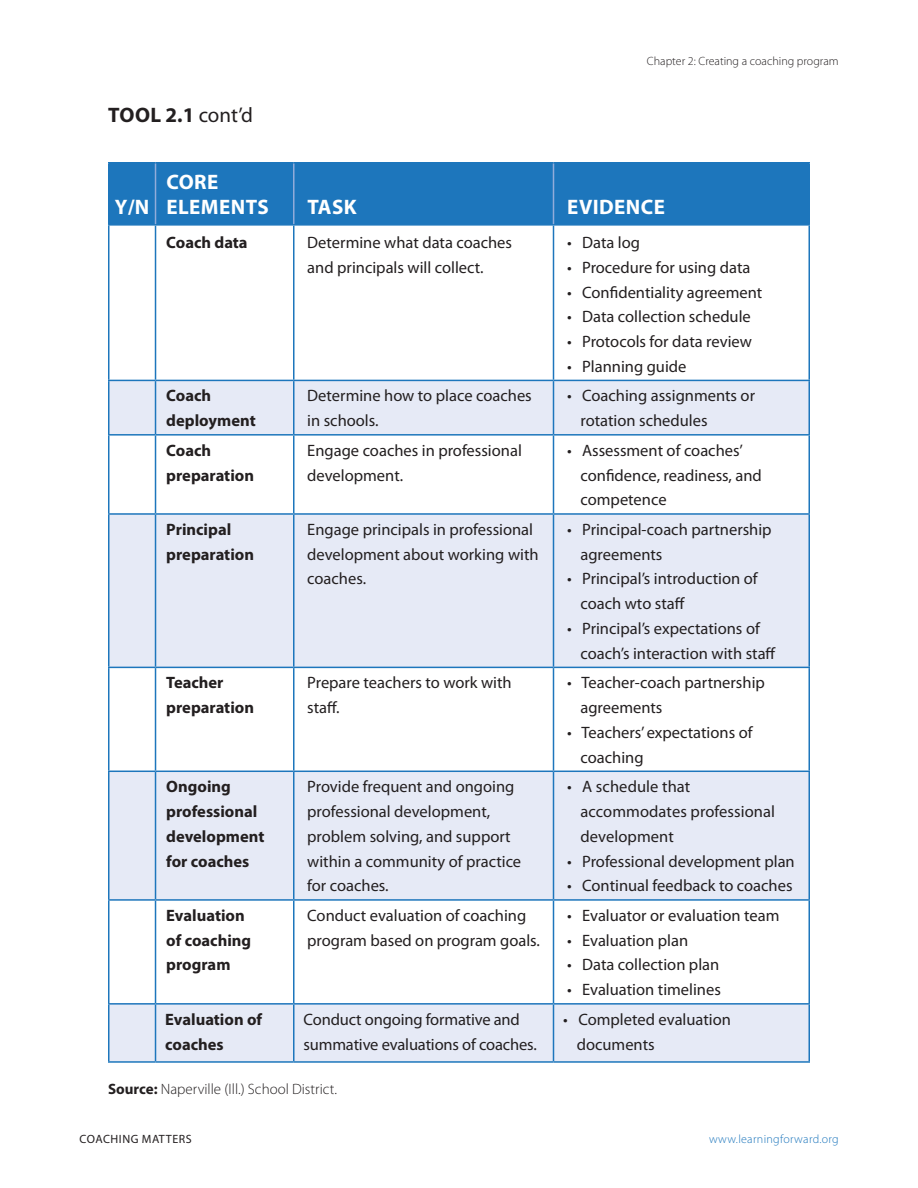
<style>
.page{position:relative;width:918px;height:1188px;background:#fff}
.page>*{position:absolute;margin:0;border:0;box-sizing:border-box;transform-origin:0 0}
.t1{font:700 21px/24.8px "Myriad Pro";letter-spacing:.02em;color:#fff}
.t2{font:700 21px "Myriad Pro";color:#231f20}
.t3{font:16.5px/24.8px "Myriad Pro";color:#231f20}
.t4{font:700 16.5px/24.8px "Myriad Pro";color:#231f20}
.t5{font:300 15px "Myriad Pro";color:#231f20}
.t6{font:300 12px "Myriad Pro";color:#231f20}
.t7{font:300 12px "Myriad Pro";letter-spacing:.025em;color:#1d76bc}
.t8{font:12px "Myriad Pro";letter-spacing:.045em;color:#231f20}
.s1{font-weight:400}
.s2{font-weight:700}
</style>
<div class="page">
<div style="left:110px;top:164px;width:698px;height:60px;background:#1d76bc"></div>
<svg style="left:110px;top:381px;width:698px;height:680px;fill:#e6eaf6"></svg>
<hr style="left:108px;top:162px;width:48px;height:2px;background:#1d76bc">
<hr style="left:108px;top:164px;width:2px;height:60px;background:#1d76bc">
<hr style="left:156px;top:162px;width:138px;height:2px;background:#1d76bc">
<hr style="left:294px;top:162px;width:260px;height:2px;background:#1d76bc">
<hr style="left:554px;top:162px;width:256px;height:2px;background:#1d76bc">
<hr style="left:808px;top:164px;width:2px;height:60px;background:#1d76bc">
<hr style="left:108px;top:224px;width:48px;height:2px;background:#1d76bc">
<hr style="left:156px;top:224px;width:138px;height:2px;background:#1d76bc">
<hr style="left:294px;top:224px;width:260px;height:2px;background:#1d76bc">
<hr style="left:554px;top:224px;width:256px;height:2px;background:#1d76bc">
<hr style="left:108px;top:226px;width:2px;height:154px;background:#1d76bc">
<hr style="left:155px;top:226px;width:1px;height:154px;background:#1d76bc">
<hr style="left:293px;top:226px;width:2px;height:154px;background:#1d76bc">
<hr style="left:553px;top:226px;width:1px;height:154px;background:#1d76bc">
<hr style="left:808px;top:226px;width:2px;height:154px;background:#1d76bc">
<hr style="left:108px;top:380px;width:48px;height:1px;background:#1d76bc">
<hr style="left:108px;top:381px;width:2px;height:53px;background:#1d76bc">
<hr style="left:156px;top:380px;width:138px;height:1px;background:#1d76bc">
<hr style="left:155px;top:381px;width:1px;height:53px;background:#1d76bc">
<hr style="left:294px;top:380px;width:260px;height:1px;background:#1d76bc">
<hr style="left:293px;top:381px;width:2px;height:53px;background:#1d76bc">
<hr style="left:554px;top:380px;width:256px;height:1px;background:#1d76bc">
<hr style="left:553px;top:381px;width:1px;height:53px;background:#1d76bc">
<hr style="left:808px;top:381px;width:2px;height:53px;background:#1d76bc">
<hr style="left:108px;top:434px;width:48px;height:2px;background:#1d76bc">
<hr style="left:108px;top:436px;width:2px;height:77px;background:#1d76bc">
<hr style="left:156px;top:434px;width:138px;height:2px;background:#1d76bc">
<hr style="left:155px;top:436px;width:1px;height:77px;background:#1d76bc">
<hr style="left:294px;top:434px;width:260px;height:2px;background:#1d76bc">
<hr style="left:293px;top:436px;width:2px;height:77px;background:#1d76bc">
<hr style="left:554px;top:434px;width:256px;height:2px;background:#1d76bc">
<hr style="left:553px;top:436px;width:1px;height:77px;background:#1d76bc">
<hr style="left:808px;top:436px;width:2px;height:77px;background:#1d76bc">
<hr style="left:108px;top:513px;width:48px;height:2px;background:#1d76bc">
<hr style="left:108px;top:515px;width:2px;height:152px;background:#1d76bc">
<hr style="left:156px;top:513px;width:138px;height:2px;background:#1d76bc">
<hr style="left:155px;top:515px;width:1px;height:152px;background:#1d76bc">
<hr style="left:294px;top:513px;width:260px;height:2px;background:#1d76bc">
<hr style="left:293px;top:515px;width:2px;height:152px;background:#1d76bc">
<hr style="left:554px;top:513px;width:256px;height:2px;background:#1d76bc">
<hr style="left:553px;top:515px;width:1px;height:152px;background:#1d76bc">
<hr style="left:808px;top:515px;width:2px;height:152px;background:#1d76bc">
<hr style="left:108px;top:667px;width:48px;height:1px;background:#1d76bc">
<hr style="left:108px;top:668px;width:2px;height:103px;background:#1d76bc">
<hr style="left:156px;top:667px;width:138px;height:1px;background:#1d76bc">
<hr style="left:155px;top:668px;width:1px;height:103px;background:#1d76bc">
<hr style="left:294px;top:667px;width:260px;height:1px;background:#1d76bc">
<hr style="left:293px;top:668px;width:2px;height:103px;background:#1d76bc">
<hr style="left:554px;top:667px;width:256px;height:1px;background:#1d76bc">
<hr style="left:553px;top:668px;width:1px;height:103px;background:#1d76bc">
<hr style="left:808px;top:668px;width:2px;height:103px;background:#1d76bc">
<hr style="left:108px;top:771px;width:48px;height:1px;background:#1d76bc">
<hr style="left:108px;top:772px;width:2px;height:127px;background:#1d76bc">
<hr style="left:156px;top:771px;width:138px;height:1px;background:#1d76bc">
<hr style="left:155px;top:772px;width:1px;height:127px;background:#1d76bc">
<hr style="left:294px;top:771px;width:260px;height:1px;background:#1d76bc">
<hr style="left:293px;top:772px;width:2px;height:127px;background:#1d76bc">
<hr style="left:554px;top:771px;width:256px;height:1px;background:#1d76bc">
<hr style="left:553px;top:772px;width:1px;height:127px;background:#1d76bc">
<hr style="left:808px;top:772px;width:2px;height:127px;background:#1d76bc">
<hr style="left:108px;top:899px;width:48px;height:2px;background:#1d76bc">
<hr style="left:108px;top:901px;width:2px;height:102px;background:#1d76bc">
<hr style="left:156px;top:899px;width:138px;height:2px;background:#1d76bc">
<hr style="left:155px;top:901px;width:1px;height:102px;background:#1d76bc">
<hr style="left:294px;top:899px;width:260px;height:2px;background:#1d76bc">
<hr style="left:293px;top:901px;width:2px;height:102px;background:#1d76bc">
<hr style="left:554px;top:899px;width:256px;height:2px;background:#1d76bc">
<hr style="left:553px;top:901px;width:1px;height:102px;background:#1d76bc">
<hr style="left:808px;top:901px;width:2px;height:102px;background:#1d76bc">
<hr style="left:108px;top:1003px;width:48px;height:2px;background:#1d76bc">
<hr style="left:108px;top:1005px;width:2px;height:56px;background:#1d76bc">
<hr style="left:156px;top:1003px;width:138px;height:2px;background:#1d76bc">
<hr style="left:155px;top:1005px;width:1px;height:56px;background:#1d76bc">
<hr style="left:294px;top:1003px;width:260px;height:2px;background:#1d76bc">
<hr style="left:293px;top:1005px;width:2px;height:56px;background:#1d76bc">
<hr style="left:554px;top:1003px;width:256px;height:2px;background:#1d76bc">
<hr style="left:553px;top:1005px;width:1px;height:56px;background:#1d76bc">
<hr style="left:808px;top:1005px;width:2px;height:56px;background:#1d76bc">
<hr style="left:108px;top:1061px;width:48px;height:2px;background:#1d76bc">
<hr style="left:156px;top:1061px;width:138px;height:2px;background:#1d76bc">
<hr style="left:294px;top:1061px;width:260px;height:2px;background:#1d76bc">
<hr style="left:554px;top:1061px;width:256px;height:2px;background:#1d76bc">
<hr style="left:155px;top:164px;width:1px;height:60px;background:#91acda">
<hr style="left:293px;top:164px;width:2px;height:60px;background:#91acda">
<hr style="left:553px;top:164px;width:1px;height:60px;background:#91acda">
<p class="t2" style="left:108px;top:101px;width:146px">Tool 2.1 <span class="s1">cont’d</span></p>
<p class="t1" style="left:115px;top:194px;width:36px">Y/N</p>
<p class="t1" style="left:167px;top:169px;width:104px">Core elements</p>
<p class="t6" style="left:647px;top:55px;width:193px">Chapter 2: Creating a coaching program</p>
<p class="t1" style="left:307px;top:194px;width:51px">Task</p>
<p class="t1" style="left:567px;top:194px;width:99px">Evidence</p>
<p class="t4" style="left:166px;top:230px;width:83px">Coach data</p>
<p class="t3" style="left:307px;top:230px;width:206px">Determine what data coaches and principals will collect.</p>
<p class="t3" style="left:567px;top:230px;width:75px">• Data log</p>
<p class="t3" style="left:567px;top:255px;width:185px">• Procedure for using data</p>
<p class="t3" style="left:567px;top:279px;width:197px">• Confidentiality agreement</p>
<p class="t3" style="left:567px;top:304px;width:185px">• Data collection schedule</p>
<p class="t3" style="left:567px;top:329px;width:187px">• Protocols for data review</p>
<p class="t3" style="left:567px;top:354px;width:121px">• Planning guide</p>
<p class="t4" style="left:166px;top:383px;width:91px">Coach deployment</p>
<p class="t3" style="left:307px;top:383px;width:226px">Determine how to place coaches in schools.</p>
<p class="t3" style="left:581px;top:383px;width:176px;text-indent:-13px">• Coaching assignments or rotation schedules</p>
<p class="t4" style="left:166px;top:437px;width:89px">Coach preparation</p>
<p class="t3" style="left:307px;top:438px;width:216px">Engage coaches in professional development.</p>
<p class="t3" style="left:581px;top:438px;width:183px;text-indent:-13px">• Assessment of coaches’ confidence, readiness, and competence</p>
<p class="t4" style="left:166px;top:517px;width:89px">Principal preparation</p>
<p class="t3" style="left:307px;top:517px;width:233px">Engage principals in professional development about working with coaches.</p>
<p class="t3" style="left:581px;top:517px;width:193px;text-indent:-13px">• Principal-coach partnership agreements</p>
<p class="t3" style="left:581px;top:566px;width:179px;text-indent:-13px">• Principal’s introduction of coach wto staff</p>
<p class="t3" style="left:581px;top:616px;width:197px;text-indent:-13px">• Principal’s expectations of coach’s interaction with staff</p>
<p class="t4" style="left:166px;top:670px;width:89px">Teacher preparation</p>
<p class="t3" style="left:307px;top:670px;width:206px">Prepare teachers to work with staff.</p>
<p class="t3" style="left:581px;top:670px;width:186px;text-indent:-13px">• Teacher-coach partnership agreements</p>
<p class="t3" style="left:581px;top:720px;width:174px;text-indent:-13px">• Teachers’ expectations of coaching</p>
<p class="t4" style="left:166px;top:774px;width:100px">Ongoing professional development for coaches</p>
<p class="t3" style="left:307px;top:774px;width:215px">Provide frequent and ongoing professional development, problem solving, and support within a community of practice for coaches.</p>
<p class="t3" style="left:581px;top:774px;width:196px;text-indent:-13px">• A schedule that accommodates professional development</p>
<p class="t3" style="left:567px;top:848px;width:229px">• Professional development plan</p>
<p class="t3" style="left:567px;top:873px;width:227px">• Continual feedback to coaches</p>
<p class="t4" style="left:166px;top:902px;width:86px">Evaluation of coaching program</p>
<p class="t3" style="left:307px;top:903px;width:234px">Conduct evaluation of coaching program based on program goals.</p>
<p class="t3" style="left:567px;top:903px;width:214px">• Evaluator or evaluation team</p>
<p class="t3" style="left:567px;top:928px;width:123px">• Evaluation plan</p>
<p class="t3" style="left:567px;top:952px;width:154px">• Data collection plan</p>
<p class="t3" style="left:567px;top:977px;width:155px">• Evaluation timelines</p>
<p class="t4" style="left:165px;top:1006px;width:98px">Evaluation of coaches</p>
<p class="t3" style="left:303px;top:1007px;width:235px">Conduct ongoing formative and summative evaluations of coaches.</p>
<p class="t3" style="left:577px;top:1007px;width:156px;text-indent:-13px">• Completed evaluation documents</p>
<p class="t5" style="left:108px;top:1081px;width:230px"><span class="s2">Source:</span> Naperville (Ill.) School District.</p>
<p class="t8" style="left:80px;top:1132px;width:114px">Coaching Matters</p>
<p class="t7" style="left:709px;top:1132px;width:131px">www.learningforward.org</p>
</div>
